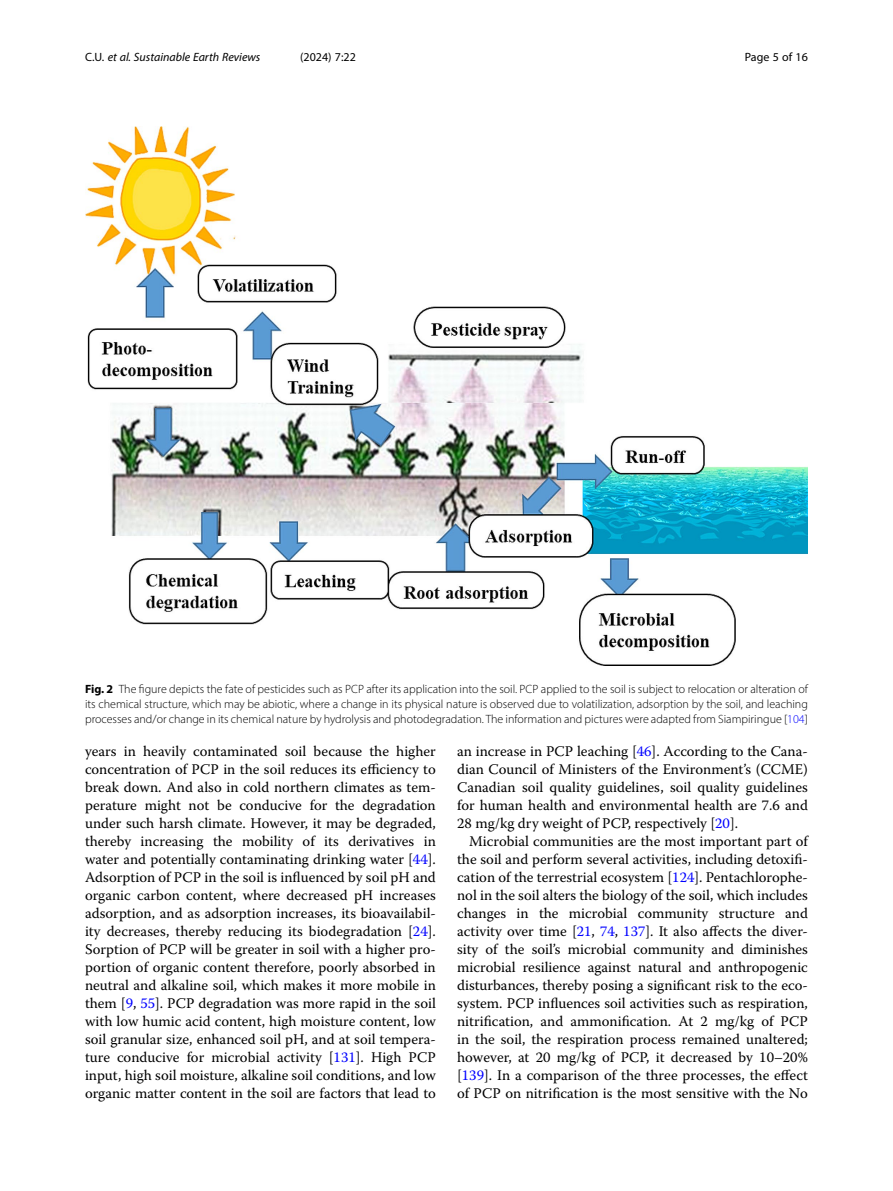
<style>
.page{position:relative;width:893px;height:1191px;background:#fff}
.page>*{position:absolute;margin:0;border:0;box-sizing:border-box;transform-origin:0 0}
.Body_Text_Indent{font:14.7px/18px "Warnock Pro";color:#000;text-align:justify}
.Figure_Caption{font:300 12px/15px "Myriad Pro";color:#000;text-align:justify}
.t1{font:italic 12px "Myriad Pro";color:#000}
.t2{font:12px "Myriad Pro";color:#000}
.s1{font-style:normal}
.s2{font-weight:700}
.s3{color:#00f}
</style>
<div class="page">
<img style="left:85px;top:126px;width:723px;height:540px">
<p class="t1" style="left:85px;top:50px;width:177px"><span class="s1">C.U.</span> et al. Sustainable Earth Reviews</p>
<p class="t2" style="left:300px;top:50px;width:57px">(2024) 7:22</p>
<p class="t2" style="left:745px;top:50px;width:65px">Page 5 of 16</p>
<p class="Figure_Caption" style="left:85px;top:681px;width:724px"><span class="s2">Fig. 2</span> The figure depicts the fate of pesticides such as PCP after its application into the soil. PCP applied to the soil is subject to relocation or alteration of its chemical structure, which may be abiotic, where a change in its physical nature is observed due to volatilization, adsorption by the soil, and leaching processes and/or change in its chemical nature by hydrolysis and photodegradation. The information and pictures were adapted from Siampiringue [<span class="s3">104</span>]</p>
<p class="Body_Text_Indent" style="left:85px;top:742px;width:352px">years in heavily contaminated soil because the higher concentration of PCP in the soil reduces its efficiency to break down. And also in cold northern climates as tem&shy;perature might not be conducive for the degradation under such harsh climate. However, it may be degraded, thereby increasing the mobility of its derivatives in water and potentially contaminating drinking water [<span class="s3">44</span>].<br>Adsorption of PCP in the soil is influenced by soil pH and organic carbon content, where decreased pH increases adsorption, and as adsorption increases, its bioavailabil&shy;ity decreases, thereby reducing its biodegradation [<span class="s3">24</span>].<br>Sorption of PCP will be greater in soil with a higher pro&shy;portion of organic content therefore, poorly absorbed in neutral and alkaline soil, which makes it more mobile in them [<span class="s3">9</span>, <span class="s3">55</span>]. PCP degradation was more rapid in the soil with low humic acid content, high moisture content, low soil granular size, enhanced soil pH, and at soil tempera&shy;ture conducive for microbial activity [<span class="s3">131</span>]. High PCP input, high soil moisture, alkaline soil conditions, and low organic matter content in the soil are factors that lead to</p>
<p class="Body_Text_Indent" style="left:457px;top:742px;width:352px">an increase in PCP leaching [<span class="s3">46</span>]. According to the Cana&shy;dian Council of Ministers of the Environment’s (CCME)<br>Canadian soil quality guidelines, soil quality guidelines for human health and environmental health are 7.6 and 28 mg/kg dry weight of PCP, respectively [<span class="s3">20</span>].</p>
<p class="Body_Text_Indent" style="left:457px;top:832px;width:352px;text-indent:12px">Microbial communities are the most important part of the soil and perform several activities, including detoxifi&shy;cation of the terrestrial ecosystem [<span class="s3">124</span>]. Pentachlorophe&shy;nol in the soil alters the biology of the soil, which includes changes in the microbial community structure and activity over time [<span class="s3">21</span>, <span class="s3">74</span>, <span class="s3">137</span>]. It also affects the diver&shy;sity of the soil’s microbial community and diminishes microbial resilience against natural and anthropogenic disturbances, thereby posing a significant risk to the eco&shy;system. PCP influences soil activities such as respiration, nitrification, and ammonification. At 2 mg/kg of PCP in the soil, the respiration process remained unaltered; however, at 20 mg/kg of PCP, it decreased by 10–20% [<span class="s3">139</span>]. In a comparison of the three processes, the effect of PCP on nitrification is the most sensitive with the No</p>
</div>
